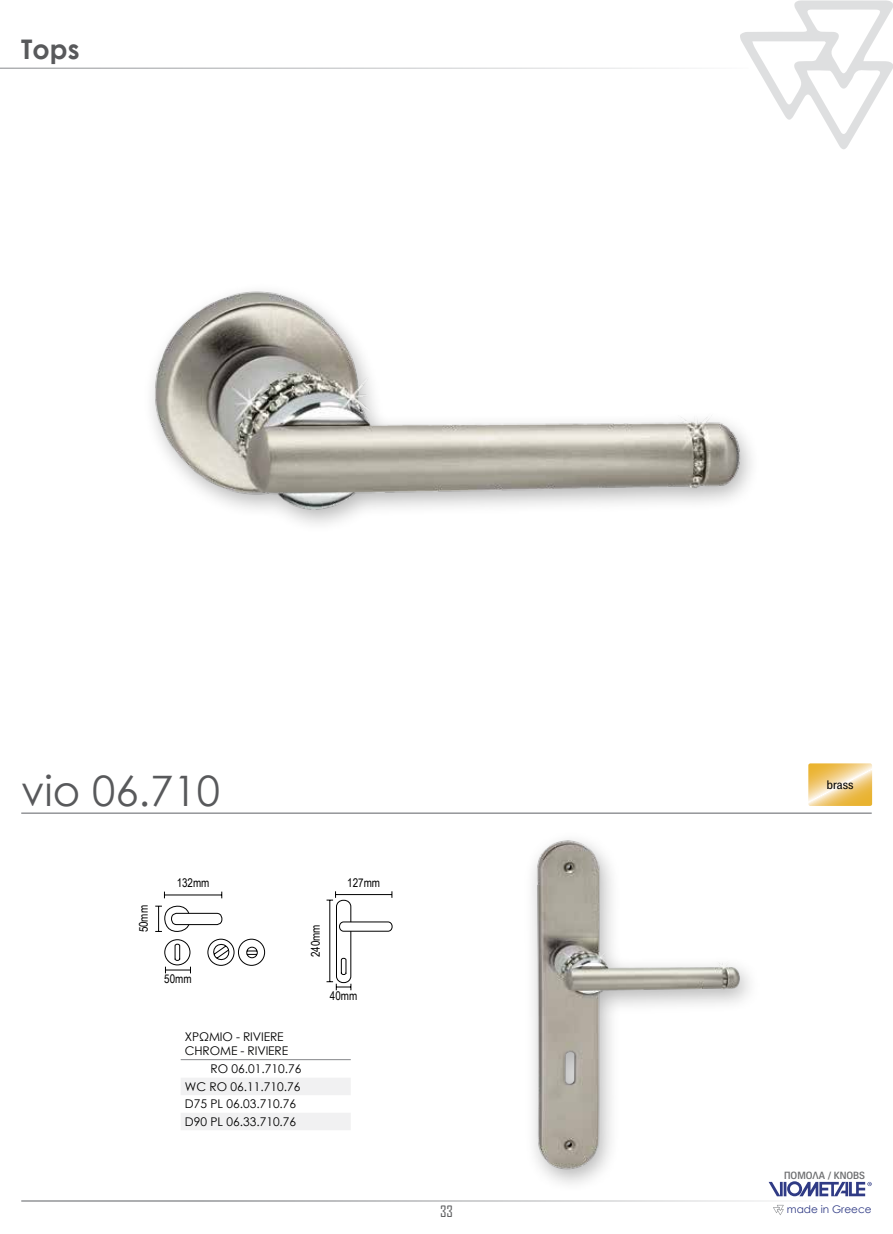
<style>
.page{position:relative;width:893px;height:1234px;background:#fff}
.page>*{position:absolute;margin:0;border:0;box-sizing:border-box;transform-origin:0 0}
.t1{font:42px "Century Gothic";color:#58595b}
.t2{font:700 27px "Century Gothic";color:#58595b}
.t3{font:15px "Agency FB";color:#58595b}
.t4{font:12px/17.5px "Century Gothic";color:#000}
.t5{font:12px "Arial Narrow";color:#000}
.t6{font:12px "PF Paperback";color:#000}
.t7{font:10.5px "Century Gothic";color:#303b85}
.t8{font:500 10.2px "PF Paperback";color:#6e6f71}
</style>
<div class="page">
<svg style="left:740px;top:0;width:153px;height:149px"></svg>
<hr style="left:21px;top:1199px;width:851px;height:2px;background:#939598">
<svg style="left:773px;top:1204px;width:11px;height:10px"></svg>
<svg style="left:769px;top:1181px;width:103px;height:14px"></svg>
<hr style="left:21px;top:812px;width:851px;height:1px;background:#939598">
<img style="left:532px;top:840px;width:218px;height:334px">
<img style="left:151px;top:291px;width:593px;height:223px">
<svg style="left:808px;top:763px;width:64px;height:42px;background:#f1cf85"></svg>
<svg style="left:181px;top:1078px;width:170px;height:51px"></svg>
<hr style="left:181px;top:1058px;width:170px;height:1px;background:#939598">
<hr style="left:164px;top:894px;width:58px;height:1px;background:#000">
<svg style="left:155px;top:905px;width:7px;height:26px"></svg>
<svg style="left:165px;top:966px;width:26px;height:7px"></svg>
<svg style="left:165px;top:906px;width:25px;height:25px"></svg>
<div style="left:164px;top:905px;width:26px;height:26px;border:1px solid #000;border-radius:12px"></div>
<div style="left:172px;top:913px;width:50px;height:11px;background:#fff;border-radius:5px"></div>
<div style="left:171px;top:912px;width:51px;height:12px;border:1px solid #000;border-radius:5px"></div>
<svg style="left:207px;top:938px;width:58px;height:27px"></svg>
<svg style="left:165px;top:939px;width:25px;height:25px"></svg>
<div style="left:164px;top:939px;width:26px;height:26px;border:1px solid #000;border-radius:50%"></div>
<svg style="left:175px;top:943px;width:5px;height:17px"></svg>
<hr style="left:336px;top:894px;width:56px;height:1px;background:#000">
<hr style="left:330px;top:899px;width:1px;height:82px;background:#000">
<svg style="left:327px;top:891px;width:9px;height:9px"></svg>
<svg style="left:327px;top:981px;width:25px;height:9px"></svg>
<div style="left:336px;top:899px;width:15px;height:83px;border:1px solid #000;border-radius:7px"></div>
<div style="left:340px;top:921px;width:52px;height:9px;background:#fff;border-radius:4px"></div>
<div style="left:339px;top:921px;width:53px;height:10px;border:1px solid #000;border-radius:4px"></div>
<svg style="left:341px;top:957px;width:5px;height:17px"></svg>
<h2 class="t2" style="left:21px;top:28px;width:60px">Tops</h2>
<h1 class="t1" style="left:21px;top:761px;width:200px">vio 06.710</h1>
<p class="t6" style="left:827px;top:777px;width:28px">brass</p>
<p class="t5" style="left:135px;top:932px;width:29px;rotate:-90deg">50mm</p>
<p class="t5" style="left:177px;top:874px;width:34px">132mm</p>
<p class="t5" style="left:347px;top:874px;width:34px">127mm</p>
<p class="t5" style="left:164px;top:970px;width:29px">50mm</p>
<p class="t5" style="left:307px;top:957px;width:34px;rotate:-90deg">240mm</p>
<p class="t5" style="left:330px;top:986px;width:29px">40mm</p>
<p class="t4" style="left:185px;top:1028px;width:105px;line-height:14.4px">ΧΡΩΜΙΟ - RIVIERE<br>CHROME - RIVIERE</p>
<p class="t4" style="left:185px;top:1059px;width:118px;text-indent:26px">RO 06.01.710.76<br>WC RO 06.11.710.76<br>D75 PL 06.03.710.76<br>D90 PL 06.33.710.76</p>
<p class="t8" style="left:784px;top:1168px;width:82px">ΠΟΜΟΛΑ / KNOBS</p>
<p class="t3" style="left:440px;top:1202px;width:14px">33</p>
<p class="t7" style="left:787px;top:1201px;width:86px">made in Greece</p>
</div>
